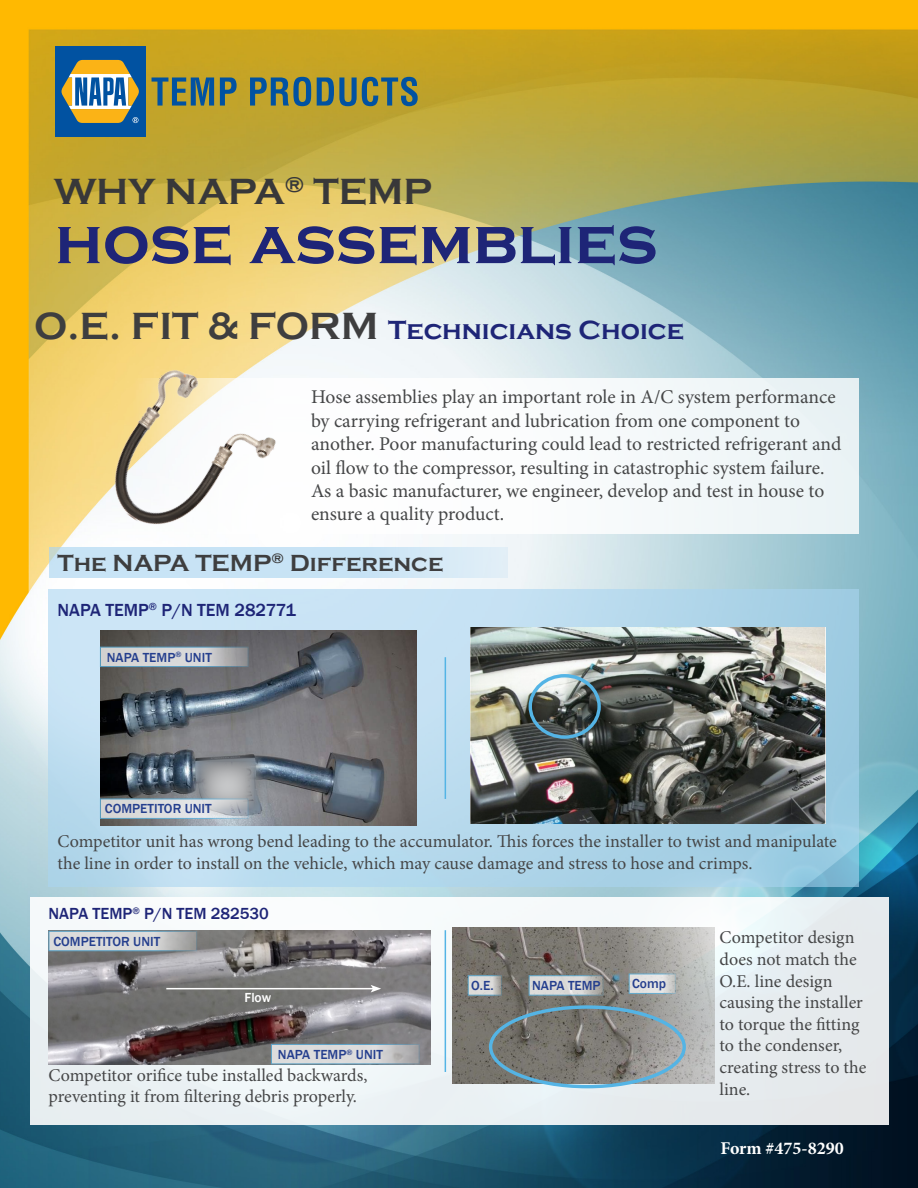
<style>
.page{position:relative;width:918px;height:1188px;background:#fff}
.page>*{position:absolute;margin:0;border:0;box-sizing:border-box;transform-origin:0 0}
.t1{font:700 66px "Copperplate Gothic";color:#1e2577}
.t2{font:700 37.5px "Copperplate Gothic";color:#383839}
.t3{font:700 27px "Copperplate Gothic";color:#1e2577}
.t4{font:700 24px "Copperplate Gothic";color:#3e3e3f}
.t5{font:19.5px/23.4px "Minion Pro";letter-spacing:-.005em;color:#454647}
.t6{font:18px/21.6px "Minion Pro";letter-spacing:-.005em;color:#454647}
.t7{font:500 18px "Franklin Gothic";color:#1e2577}
.t8{font:700 18px "Minion Pro";color:#fff}
.t9{font:500 16.5px "Franklin Gothic";color:#1e2577}
.t10{font:500 13.5px "Franklin Gothic";color:#253f8e}
.t11{font:500 13.5px "Franklin Gothic";color:#fff}
.s1{font-size:39px;color:#3e3e3f}
</style>
<div class="page">
<img style="left:0;top:0;width:918px;height:1188px">
<div style="left:55px;top:46px;width:91px;height:91px;background:#0152a1"></div>
<svg style="left:62px;top:60px;width:77px;height:63px"></svg>
<svg style="left:152px;top:77px;width:62px;height:29px"></svg>
<svg style="left:220px;top:77px;width:17px;height:29px"></svg>
<svg style="left:250px;top:77px;width:61px;height:29px"></svg>
<svg style="left:317px;top:77px;width:101px;height:29px"></svg>
<svg style="left:30px;top:898px;width:858px;height:227px;fill:#eaf0f3"></svg>
<svg style="left:49px;top:589px;width:810px;height:297px"></svg>
<div style="left:49px;top:547px;width:459px;height:30px;background:linear-gradient(to right,#c2e1f4,#d6e9f6)"></div>
<div style="left:126px;top:379px;width:733px;height:155px;background:#fff"></div>
<hr style="left:445px;top:657px;width:1px;height:142px;background:#54b4e5">
<img style="left:100px;top:631px;width:317px;height:195px">
<svg style="left:100px;top:647px;width:148px;height:20px;fill:#d5d4d3"></svg>
<svg style="left:192px;top:751px;width:71px;height:65px"></svg>
<svg style="left:201px;top:762px;width:53px;height:47px"></svg>
<img style="left:471px;top:628px;width:354px;height:195px">
<div style="left:529px;top:674px;width:72px;height:65px;border:3px solid #54b4e5;border-radius:50%"></div>
<img style="left:48px;top:931px;width:382px;height:133px">
<hr style="left:166px;top:988px;width:207px;height:1px;background:#fff">
<svg style="left:371px;top:985px;width:10px;height:8px"></svg>
<img style="left:452px;top:928px;width:263px;height:155px">
<div style="left:489px;top:1005px;width:197px;height:83px;border:3px solid #54b4e5;border-radius:50%"></div>
<svg style="left:468px;top:975px;width:34px;height:21px"></svg>
<svg style="left:529px;top:975px;width:74px;height:21px;fill:#d9d8d7"></svg>
<svg style="left:629px;top:974px;width:47px;height:20px"></svg>
<svg style="left:49px;top:931px;width:148px;height:20px;fill:#dbdada"></svg>
<svg style="left:271px;top:1044px;width:149px;height:20px;fill:#dbdbdb"></svg>
<hr style="left:445px;top:930px;width:1px;height:142px;background:#54b4e5">
<img style="left:85px;top:361px;width:197px;height:201px">
<svg style="left:100px;top:799px;width:148px;height:20px;fill:#d9dada"></svg>
<p class="t2" style="left:54px;top:171px;width:380px">WHY NAPA<sup>®</sup> TEMP</p>
<p class="t1" style="left:55px;top:205px;width:604px">hose assemblies</p>
<p class="t3" style="left:34px;top:315px;width:651px"><span class="s1">O.E. FIT &amp; FORM</span> Technicians Choice</p>
<p class="t5" style="left:311px;top:386px;width:532px">Hose assemblies play an important role in A/C system performance by carrying refrigerant and lubrication from one component to another. Poor manufacturing could lead to restricted refrigerant and oil flow to the compressor, resulting in catastrophic system failure.<br>As a basic manufacturer, we engineer, develop and test in house to ensure a quality product.</p>
<p class="t4" style="left:58px;top:549px;width:387px">The NAPA TEMP<sup>®</sup> Difference</p>
<p class="t7" style="left:58px;top:599px;width:240px">NAPA TEMP<sup>®</sup> P/N TEM 282771</p>
<p class="t10" style="left:107px;top:649px;width:106px">NAPA TEMP<sup>®</sup> UNIT</p>
<p class="t10" style="left:105px;top:801px;width:108px">COMPETITOR UNIT</p>
<p class="t6" style="left:58px;top:831px;width:781px">Competitor unit has wrong bend leading to the accumulator. This forces the installer to twist and manipulate the line in order to install on the vehicle, which may cause damage and stress to hose and crimps.</p>
<p class="t9" style="left:49px;top:903px;width:222px">NAPA TEMP<sup>®</sup> P/N TEM 282530</p>
<p class="t10" style="left:53px;top:933px;width:108px">COMPETITOR UNIT</p>
<p class="t11" style="left:244px;top:989px;width:28px">Flow</p>
<p class="t10" style="left:278px;top:1046px;width:106px">NAPA TEMP<sup>®</sup> UNIT</p>
<p class="t6" style="left:49px;top:1064px;width:320px">Competitor orifice tube installed backwards, preventing it from filtering debris properly.</p>
<p class="t10" style="left:471px;top:977px;width:24px">O.E.</p>
<p class="t10" style="left:532px;top:977px;width:70px">NAPA TEMP</p>
<p class="t10" style="left:632px;top:976px;width:35px">Comp</p>
<p class="t6" style="left:720px;top:927px;width:148px">Competitor design does not match the<br>O.E. line design causing the installer to torque the fitting to the condenser, creating stress to the line.</p>
<p class="t8" style="left:720px;top:1135px;width:125px">Form #475-8290</p>
</div>
